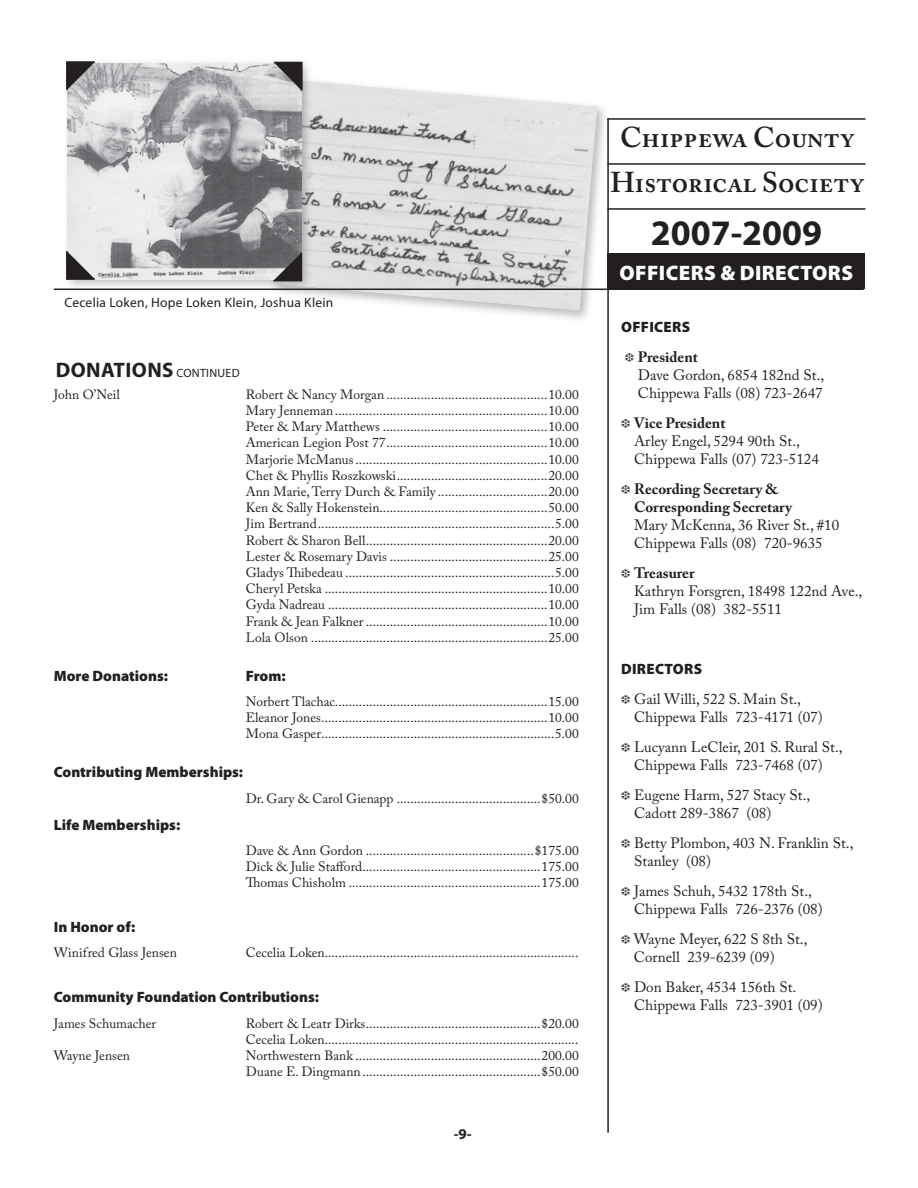
<style>
.page{position:relative;width:918px;height:1188px;background:#fff}
.page>*{position:absolute;margin:0;border:0;box-sizing:border-box;transform-origin:0 0}
.t1{font:700 36px "Myriad Pro";color:#231f20}
.t2{font:600 28.5px/45px "Adobe Caslon Pro";color:#231f20;text-align:center}
.t3{font:700 21px "Myriad Pro";letter-spacing:.02em;color:#231f20}
.t4{font:900 21px "Myriad Pro";letter-spacing:.02em;color:#fff}
.t5{font:15px/18px "Adobe Caslon Pro";color:#231f20}
.t6{font:900 15px "Myriad Pro";color:#231f20}
.t7{font:700 15px/18px "Adobe Caslon Pro";color:#231f20}
.t8{font:700 15px "Myriad Pro";color:#231f20}
.t9{font:13.5px/16.2px "Adobe Caslon Pro";color:#231f20;text-align:justify}
.t10{font:13.5px "Myriad Pro";letter-spacing:.02em;color:#231f20}
.s1{font-weight:400;font-size:12px}
</style>
<div class="page">
<div style="left:268px;top:75px;width:343px;height:249px;background:#231f20;opacity:.3"></div>
<img style="left:273px;top:80px;width:324px;height:231px">
<hr style="left:54px;top:289px;width:810px;height:1px;background:#231f20">
<hr style="left:607px;top:118px;width:2px;height:1015px;background:#231f20">
<div style="left:62px;top:58px;width:252px;height:233px;background:#231f20;opacity:.3"></div>
<img style="left:68px;top:64px;width:233px;height:215px">
<svg style="left:65px;top:61px;width:31px;height:31px"></svg>
<svg style="left:272px;top:251px;width:31px;height:31px"></svg>
<svg style="left:65px;top:250px;width:31px;height:31px"></svg>
<svg style="left:272px;top:61px;width:31px;height:31px"></svg>
<div style="left:608px;top:253px;width:257px;height:36px;background:#231f20"></div>
<hr style="left:608px;top:118px;width:258px;height:2px;background:#231f20">
<hr style="left:608px;top:163px;width:258px;height:2px;background:#231f20">
<hr style="left:608px;top:208px;width:258px;height:2px;background:#231f20">
<p class="t10" style="left:64px;top:294px;width:270px">Cecelia Loken, Hope Loken Klein, Joshua Klein</p>
<h3 class="t3" style="left:56px;top:356px;width:185px">DONATIONS <span class="s1">continued</span></h3>
<p class="t9" style="left:54px;top:386px;width:68px">John O’Neil</p>
<p class="t9" style="left:246px;top:386px;width:335px">Robert &amp; Nancy Morgan ...............................................10.00<br>Mary Jenneman..............................................................10.00<br>Peter &amp; Mary Matthews ................................................10.00<br>American Legion Post 77...............................................10.00<br>Marjorie McManus........................................................10.00<br>Chet &amp; Phyllis Roszkowski............................................20.00<br>Ann Marie, Terry Durch &amp; Family ................................20.00<br>Ken &amp; Sally Hokenstein.................................................50.00<br>Jim Bertrand.....................................................................5.00<br>Robert &amp; Sharon Bell.....................................................20.00<br>Lester &amp; Rosemary Davis ..............................................25.00<br>Gladys Thibedeau .............................................................5.00<br>Cheryl Petska .................................................................10.00<br>Gyda Nadreau ................................................................10.00<br>Frank &amp; Jean Falkner .....................................................10.00<br>Lola Olson .....................................................................25.00</p>
<p class="t6" style="left:54px;top:666px;width:116px">More Donations:</p>
<p class="t6" style="left:246px;top:666px;width:41px">From:</p>
<p class="t9" style="left:246px;top:693px;width:335px">Norbert Tlachac..............................................................15.00<br>Eleanor Jones..................................................................10.00<br>Mona Gasper....................................................................5.00</p>
<p class="t6" style="left:54px;top:762px;width:191px">Contributing Memberships:</p>
<p class="t9" style="left:246px;top:790px;width:335px">Dr. Gary &amp; Carol Gienapp ..........................................$50.00</p>
<p class="t6" style="left:54px;top:815px;width:128px">Life Memberships:</p>
<p class="t9" style="left:246px;top:842px;width:335px">Dave &amp; Ann Gordon .................................................$175.00<br>Dick &amp; Julie Stafford....................................................175.00<br>Thomas Chisholm ........................................................175.00</p>
<p class="t6" style="left:54px;top:917px;width:83px">In Honor of:</p>
<p class="t9" style="left:54px;top:945px;width:125px">Winifred Glass Jensen</p>
<p class="t9" style="left:246px;top:945px;width:334px">Cecelia Loken..........................................................................</p>
<p class="t6" style="left:54px;top:987px;width:267px">Community Foundation Contributions:</p>
<p class="t9" style="left:54px;top:1015px;width:104px">James Schumacher</p>
<p class="t9" style="left:246px;top:1015px;width:335px">Robert &amp; Leatr Dirks...................................................$20.00<br>Cecelia Loken..........................................................................</p>
<p class="t9" style="left:54px;top:1047px;width:78px">Wayne Jensen</p>
<p class="t9" style="left:246px;top:1047px;width:335px">Northwestern Bank ......................................................200.00<br>Duane E. Dingmann....................................................$50.00</p>
<p class="t8" style="left:454px;top:1124px;width:19px">-9-</p>
<h2 class="t2" style="left:610px;top:115px;width:255px">Chippewa County<br>Historical Society</h2>
<h1 class="t1" style="left:651px;top:209px;width:173px">2007-2009</h1>
<h3 class="t4" style="left:620px;top:259px;width:13px">office</h3>
<h3 class="t4" style="left:691px;top:259px;width:98px">rs &amp; directo</h3>
<h3 class="t4" style="left:828px;top:259px;width:24px">rs</h3>
<p class="t6" style="left:621px;top:317px;width:10px">office</p>
<p class="t6" style="left:672px;top:317px;width:18px">rs</p>
<p class="t7" style="left:638px;top:348px;width:62px">President</p>
<p class="t5" style="left:638px;top:366px;width:188px">Dave Gordon, 6854 182nd St.,<br>Chippewa Falls (08) 723-2647</p>
<p class="t7" style="left:634px;top:414px;width:93px">Vice President</p>
<p class="t5" style="left:634px;top:432px;width:186px">Arley Engel, 5294 90th St.,<br>Chippewa Falls (07) 723-5124</p>
<p class="t7" style="left:634px;top:480px;width:159px">Recording Secretary &amp;<br>Corresponding Secretary</p>
<p class="t5" style="left:634px;top:516px;width:207px">Mary McKenna, 36 River St., #10<br>Chippewa Falls (08) 720-9635</p>
<p class="t7" style="left:634px;top:564px;width:62px">Treasurer</p>
<p class="t5" style="left:634px;top:582px;width:230px">Kathryn Forsgren, 18498 122nd Ave.,<br>Jim Falls (08) 382-5511</p>
<p class="t6" style="left:621px;top:659px;width:36px">Directo</p>
<p class="t6" style="left:684px;top:659px;width:18px">rs</p>
<p class="t5" style="left:634px;top:690px;width:190px">Gail Willi, 522 S. Main St.,<br>Chippewa Falls 723-4171 (07)</p>
<p class="t5" style="left:634px;top:738px;width:210px">Lucyann LeCleir, 201 S. Rural St.,<br>Chippewa Falls 723-7468 (07)</p>
<p class="t5" style="left:634px;top:786px;width:178px">Eugene Harm, 527 Stacy St.,<br>Cadott 289-3867 (08)</p>
<p class="t5" style="left:634px;top:834px;width:221px">Betty Plombon, 403 N. Franklin St.,<br>Stanley (08)</p>
<p class="t5" style="left:634px;top:882px;width:190px">James Schuh, 5432 178th St.,<br>Chippewa Falls 726-2376 (08)</p>
<p class="t5" style="left:634px;top:930px;width:175px">Wayne Meyer, 622 S 8th St.,<br>Cornell 239-6239 (09)</p>
<p class="t5" style="left:634px;top:978px;width:190px">Don Baker, 4534 156th St.<br>Chippewa Falls 723-3901 (09)</p>
</div>
